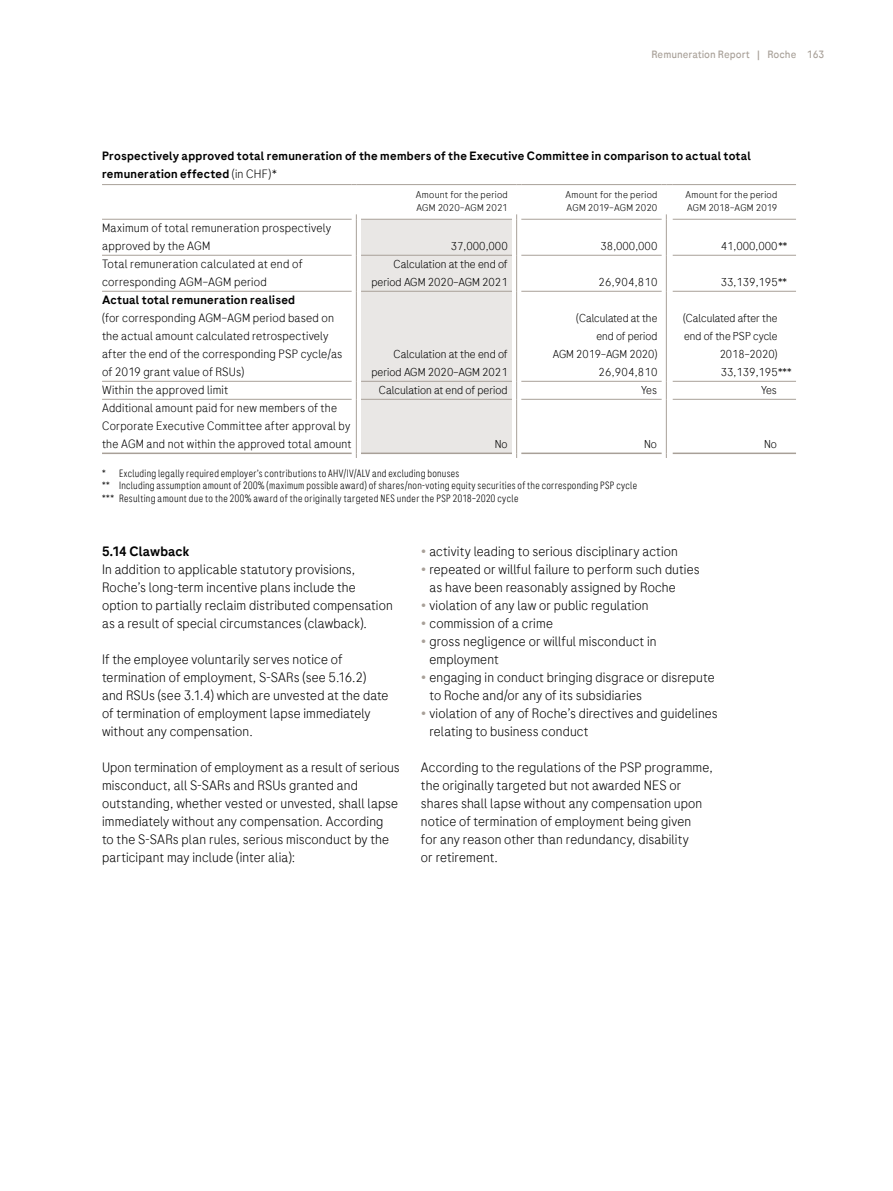
<style>
.page{position:relative;width:893px;height:1191px;background:#fff}
.page>*{position:absolute;margin:0;border:0;box-sizing:border-box;transform-origin:0 0}
.Copy___Sans_light_9p{font:300 13.5px/18px "Roche Sans";letter-spacing:.01em;color:#000}
.Copy___Sans_light_9p-2{font:500 13.5px "Roche Sans";letter-spacing:.005em;color:#000}
.Table_Body_light_lef{font:300 12px/18px "Roche Sans";letter-spacing:.015em;color:#000}
.Table_Heading_medium{font:500 12px/18px "Roche Sans";letter-spacing:.02em;color:#000}
.Table_Number_light_r{font:300 11.4px/18px "Roche Sans";color:#000;text-align:right}
.Table_footnote{font:300 10.5px "Roche Sans Condensed";letter-spacing:.03em;color:#000}
.t1{font:10.5px "Roche Sans";color:#a8a098}
.Table_Column_heading{font:300 9.75px "Roche Sans";letter-spacing:.025em;color:#000}
.s1{font-weight:300}
.s2{font-weight:500}
.s3{color:#a8a098}
</style>
<div class="page">
<hr style="left:521px;top:255px;width:141px;height:1px;background:#a8a098">
<hr style="left:102px;top:291px;width:250px;height:1px;background:#a8a098">
<hr style="left:102px;top:381px;width:250px;height:1px;background:#a8a098">
<hr style="left:521px;top:291px;width:141px;height:1px;background:#a8a098">
<hr style="left:521px;top:381px;width:141px;height:1px;background:#a8a098">
<hr style="left:673px;top:291px;width:123px;height:1px;background:#a8a098">
<hr style="left:673px;top:381px;width:123px;height:1px;background:#a8a098">
<hr style="left:102px;top:399px;width:250px;height:1px;background:#a8a098">
<hr style="left:521px;top:399px;width:141px;height:1px;background:#a8a098">
<hr style="left:673px;top:399px;width:123px;height:1px;background:#a8a098">
<hr style="left:102px;top:184px;width:250px;height:1px;background:#a8a098">
<hr style="left:361px;top:184px;width:151px;height:1px;background:#a8a098">
<hr style="left:521px;top:184px;width:141px;height:1px;background:#a8a098">
<hr style="left:673px;top:184px;width:123px;height:1px;background:#a8a098">
<svg style="left:356px;top:214px;width:161px;height:244px"></svg>
<hr style="left:666px;top:219px;width:1px;height:36px;background:#a8a098">
<hr style="left:666px;top:255px;width:1px;height:36px;background:#a8a098">
<hr style="left:666px;top:291px;width:1px;height:90px;background:#a8a098">
<svg style="left:666px;top:381px;width:1px;height:18px"></svg>
<hr style="left:666px;top:399px;width:1px;height:54px;background:#a8a098">
<hr style="left:521px;top:219px;width:141px;height:1px;background:#a8a098">
<hr style="left:102px;top:452px;width:250px;height:2px;background:#a8a098">
<hr style="left:521px;top:452px;width:141px;height:2px;background:#a8a098">
<hr style="left:673px;top:452px;width:123px;height:2px;background:#a8a098">
<hr style="left:102px;top:219px;width:250px;height:1px;background:#a8a098">
<hr style="left:102px;top:255px;width:250px;height:1px;background:#a8a098">
<hr style="left:361px;top:255px;width:151px;height:1px;background:#a8a098">
<hr style="left:673px;top:219px;width:123px;height:1px;background:#a8a098">
<hr style="left:673px;top:255px;width:123px;height:1px;background:#a8a098">
<hr style="left:361px;top:219px;width:151px;height:1px;background:#a8a098">
<hr style="left:361px;top:452px;width:151px;height:2px;background:#a8a098">
<p class="t1" style="left:651px;top:48px;width:175px">Remuneration Report | Roche 163</p>
<p class="Table_Heading_medium" style="left:102px;top:147px;width:650px">Prospectively approved total remuneration of the members of the Executive Committee in comparison to actual total remuneration effected <span class="s1">(in CHF)*</span></p>
<p class="Table_Column_heading" style="left:416px;top:188px;width:93px">Amount for the period</p>
<p class="Table_Column_heading" style="left:416px;top:201px;width:93px">AGM 2020–AGM 2021</p>
<p class="Table_Column_heading" style="left:566px;top:188px;width:93px">Amount for the period</p>
<p class="Table_Column_heading" style="left:567px;top:201px;width:92px">AGM 2019–AGM 2020</p>
<p class="Table_Column_heading" style="left:685px;top:188px;width:93px">Amount for the period</p>
<p class="Table_Column_heading" style="left:687px;top:201px;width:92px">AGM 2018–AGM 2019</p>
<p class="Table_Body_light_lef" style="left:102px;top:219px;width:231px">Maximum of total remuneration prospectively approved by the AGM</p>
<p class="Table_Number_light_r" style="left:451px;top:237px;width:58px">37,000,000</p>
<p class="Table_Number_light_r" style="left:601px;top:237px;width:58px">38,000,000</p>
<p class="Table_Number_light_r" style="left:721px;top:237px;width:68px">41,000,000**</p>
<p class="Table_Body_light_lef" style="left:102px;top:255px;width:202px">Total remuneration calculated at end of corresponding AGM–AGM period</p>
<p class="Table_Number_light_r" style="left:371px;top:255px;width:138px">Calculation at the end of period AGM 2020–AGM 2021</p>
<p class="Table_Body_light_lef" style="left:102px;top:291px;width:242px"><span class="s2">Actual total remuneration realised<br></span>(for corresponding AGM–AGM period based on the actual amount calculated retrospectively after the end of the corresponding PSP cycle/as of 2019 grant value of RSUs)</p>
<p class="Table_Number_light_r" style="left:371px;top:345px;width:138px">Calculation at the end of period AGM 2020–AGM 2021</p>
<p class="Table_Number_light_r" style="left:598px;top:273px;width:60px">26,904,810</p>
<p class="Table_Number_light_r" style="left:721px;top:273px;width:68px">33,139,195**</p>
<p class="Table_Number_light_r" style="left:553px;top:309px;width:106px">(Calculated at the<br>end of period<br>AGM 2019–AGM 2020)</p>
<p class="Table_Number_light_r" style="left:598px;top:363px;width:60px">26,904,810</p>
<p class="Table_Number_light_r" style="left:683px;top:309px;width:96px">(Calculated after the end of the PSP cycle<br>2018–2020)</p>
<p class="Table_Number_light_r" style="left:721px;top:363px;width:72px">33,139,195***</p>
<p class="Table_Body_light_lef" style="left:102px;top:381px;width:128px">Within the approved limit</p>
<p class="Table_Number_light_r" style="left:379px;top:381px;width:130px">Calculation at end of period</p>
<p class="Table_Number_light_r" style="left:641px;top:381px;width:17px">Yes</p>
<p class="Table_Number_light_r" style="left:761px;top:381px;width:17px">Yes</p>
<p class="Table_Body_light_lef" style="left:102px;top:399px;width:251px">Additional amount paid for new members of the<br>Corporate Executive Committee after approval by the AGM and not within the approved total amount</p>
<p class="Table_Number_light_r" style="left:495px;top:435px;width:14px">No</p>
<p class="Table_Number_light_r" style="left:644px;top:435px;width:14px">No</p>
<p class="Table_Number_light_r" style="left:764px;top:435px;width:14px">No</p>
<p class="Table_footnote" style="left:102px;top:466px;width:359px">* Excluding legally required employer’s contributions to AHV/IV/ALV and excluding bonuses</p>
<p class="Table_footnote" style="left:102px;top:479px;width:537px">** Including assumption amount of 200% (maximum possible award) of shares/non-voting equity securities of the corresponding PSP cycle</p>
<p class="Table_footnote" style="left:102px;top:492px;width:418px">*** Resulting amount due to the 200% award of the originally targeted NES under the PSP 2018–2020 cycle</p>
<p class="Copy___Sans_light_9p-2" style="left:102px;top:543px;width:89px">5.14 Clawback</p>
<p class="Copy___Sans_light_9p" style="left:102px;top:560px;width:292px">In addition to applicable statutory provisions, Roche’s long-term incentive plans include the option to partially reclaim distributed compensation as a result of special circumstances (clawback).</p>
<p class="Copy___Sans_light_9p" style="left:102px;top:650px;width:288px">If the employee voluntarily serves notice of termination of employment, S-SARs (see 5.16.2) and RSUs (see 3.1.4) which are unvested at the date of termination of employment lapse immediately without any compensation.</p>
<p class="Copy___Sans_light_9p" style="left:102px;top:758px;width:299px">Upon termination of employment as a result of serious misconduct, all S-SARs and RSUs granted and outstanding, whether vested or unvested, shall lapse immediately without any compensation. According<br>to the S-SARs plan rules, serious misconduct by the participant may include (inter alia):</p>
<p class="Copy___Sans_light_9p" style="left:421px;top:542px;width:258px"><span class="s3">•</span> activity leading to serious disciplinary action</p>
<p class="Copy___Sans_light_9p" style="left:429px;top:560px;width:272px;text-indent:-9px"><span class="s3">•</span> repeated or willful failure to perform such duties as have been reasonably assigned by Roche</p>
<p class="Copy___Sans_light_9p" style="left:421px;top:596px;width:229px"><span class="s3">•</span> violation of any law or public regulation</p>
<p class="Copy___Sans_light_9p" style="left:421px;top:614px;width:133px"><span class="s3">•</span> commission of a crime</p>
<p class="Copy___Sans_light_9p" style="left:429px;top:632px;width:229px;text-indent:-9px"><span class="s3">•</span> gross negligence or willful misconduct in employment</p>
<p class="Copy___Sans_light_9p" style="left:429px;top:668px;width:287px;text-indent:-9px"><span class="s3">•</span> engaging in conduct bringing disgrace or disrepute to Roche and/or any of its subsidiaries</p>
<p class="Copy___Sans_light_9p" style="left:429px;top:704px;width:290px;text-indent:-9px"><span class="s3">•</span> violation of any of Roche’s directives and guidelines relating to business conduct</p>
<p class="Copy___Sans_light_9p" style="left:421px;top:758px;width:293px">According to the regulations of the PSP programme, the originally targeted but not awarded NES or shares shall lapse without any compensation upon notice of termination of employment being given<br>for any reason other than redundancy, disability<br>or retirement.</p>
</div>
